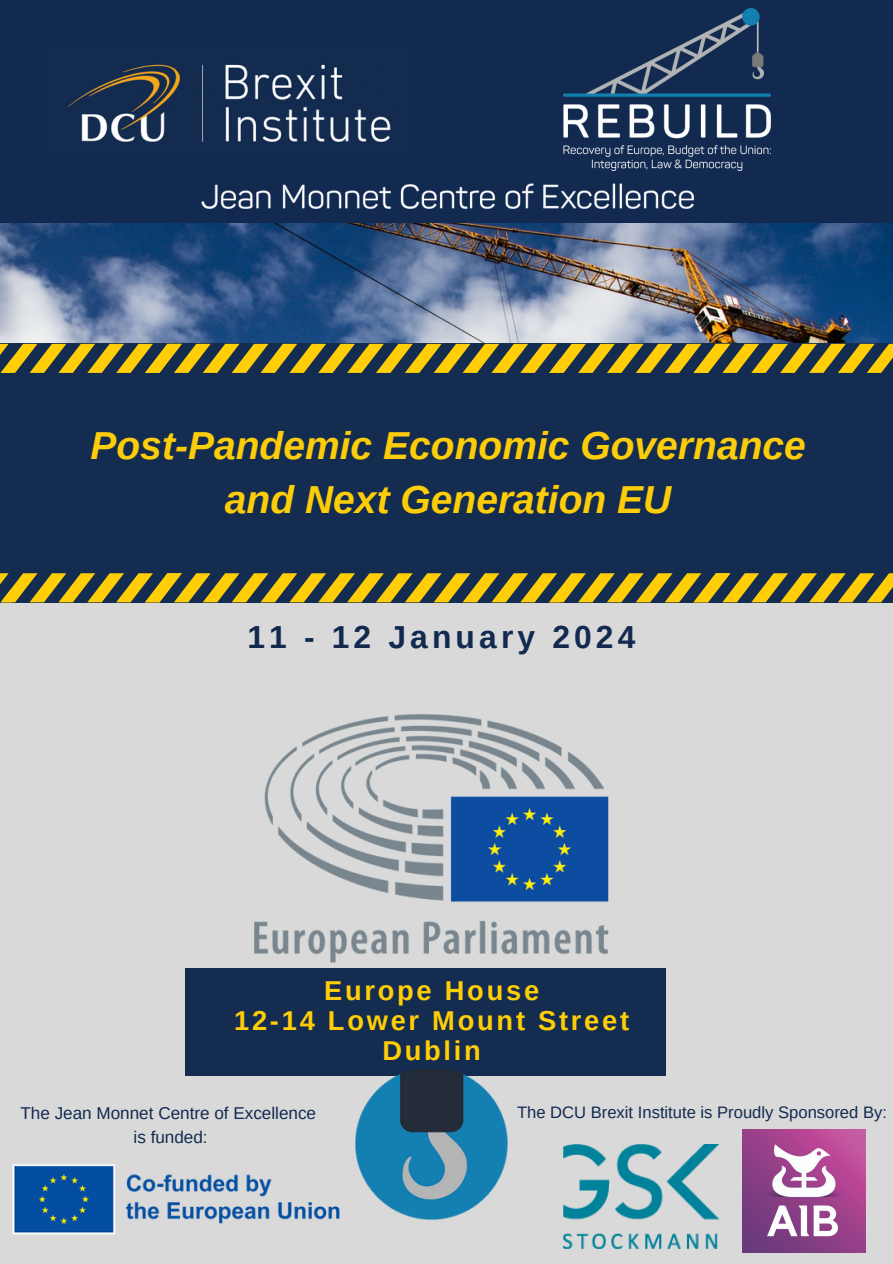
<style>
.page{position:relative;width:893px;height:1264px;background:#fff}
.page>*{position:absolute;margin:0;border:0;box-sizing:border-box;transform-origin:0 0}
.t1{font:italic 700 39px "Arimo";color:#fdcd09}
.t2{font:700 31.8px "Arimo";letter-spacing:.13em;color:#122a50}
.t3{font:700 27.3px "Arimo";letter-spacing:.1em;color:#ffce07}
.t4{font:17.1px "Arimo";color:#122a50}
.t5{font:16.65px "Arimo";color:#122a50}
</style>
<div class="page">
<div style="left:0;top:0;width:892px;height:1263px;background:#d9d9d9"></div>
<img style="left:0;top:222px;width:892px;height:122px">
<div style="left:0;top:344px;width:892px;height:258px;background:#142c50"></div>
<div style="left:0;top:0;width:892px;height:222px;background:#122a50"></div>
<div style="left:185px;top:968px;width:480px;height:107px;background:#142c50"></div>
<img style="left:563px;top:8px;width:207px;height:162px">
<img style="left:201px;top:183px;width:492px;height:25px">
<svg style="left:0;top:344px;width:892px;height:29px"></svg>
<svg style="left:0;top:573px;width:892px;height:29px"></svg>
<img style="left:356px;top:1069px;width:151px;height:149px">
<img style="left:67px;top:64px;width:324px;height:78px">
<img style="left:563px;top:1144px;width:155px;height:105px">
<img style="left:742px;top:1129px;width:123px;height:123px">
<img style="left:254px;top:714px;width:412px;height:326px">
<img style="left:12px;top:1162px;width:352px;height:73px">
<p class="t1" style="left:90px;top:423px;width:716px">Post-Pandemic Economic Governance</p>
<p class="t1" style="left:225px;top:477px;width:448px">and Next Generation EU</p>
<p class="t2" style="left:247px;top:619px;width:389px">11 - 12 January 2024</p>
<p class="t3" style="left:324px;top:974px;width:216px">Europe House</p>
<p class="t3" style="left:234px;top:1005px;width:396px">12-14 Lower Mount Street</p>
<p class="t3" style="left:382px;top:1035px;width:100px">Dublin</p>
<p class="t4" style="left:21px;top:1103px;width:297px">The Jean Monnet Centre of Excellence</p>
<p class="t5" style="left:517px;top:1103px;width:371px">The DCU Brexit Institute is Proudly Sponsored By:</p>
<p class="t4" style="left:134px;top:1127px;width:76px">is funded:</p>
</div>
